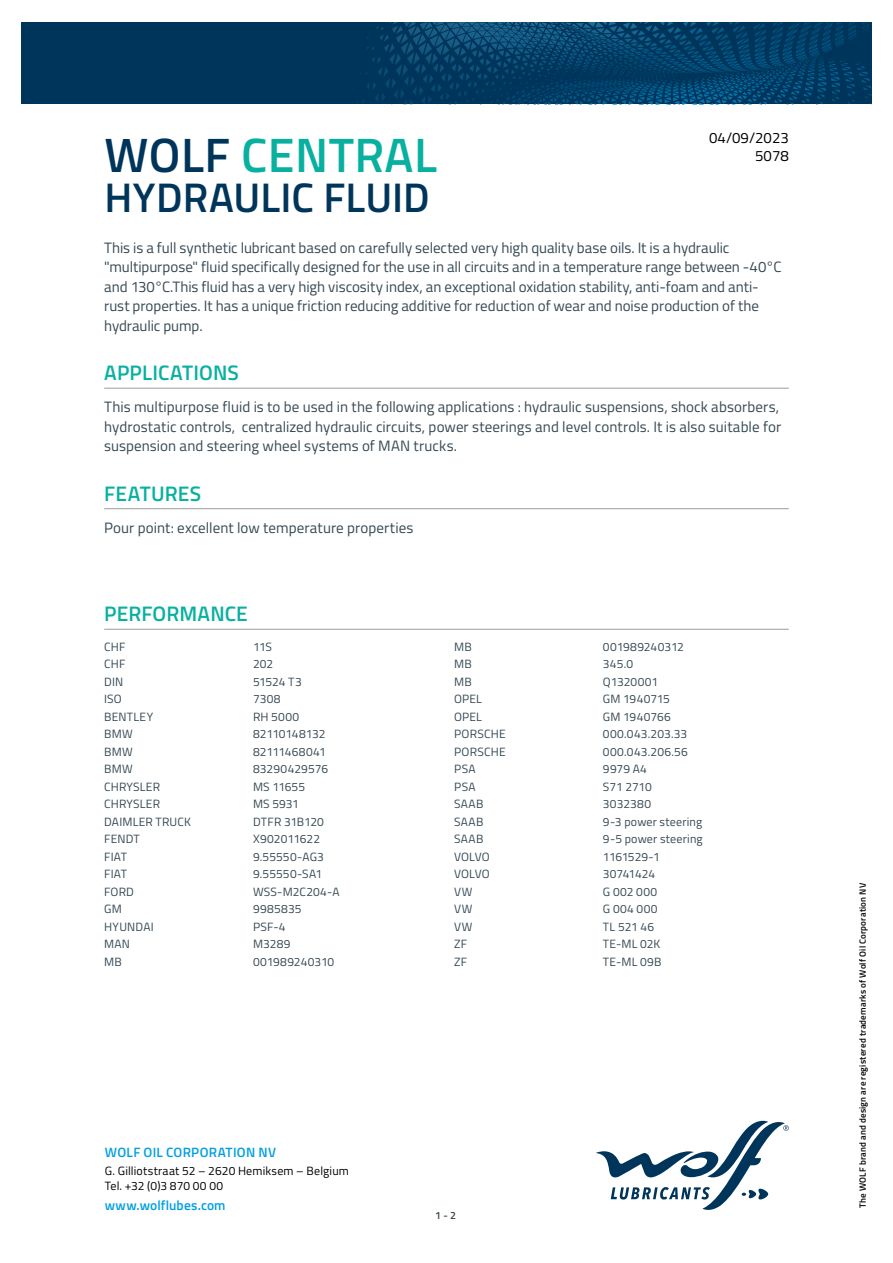
<style>
.page{position:relative;width:893px;height:1263px;background:#fff}
.page>*{position:absolute;margin:0;border:0;box-sizing:border-box;transform-origin:0 0}
.t1{font:600 48.3px "Titillium";letter-spacing:.01em;color:#08b0a0}
.t2{font:600 41.4px "Titillium";color:#00355b}
.t3{font:600 21px "Titillium";letter-spacing:.005em;color:#08b0a0}
.t4{font:15px/19.5px "Titillium";color:#364953}
.t5{font:15px/18px "Titillium";color:#000;text-align:right}
.t6{font:600 13.5px "Titillium";letter-spacing:.015em;color:#009fe3}
.t7{font:12px "Titillium";letter-spacing:.01em;color:#364953}
.t8{font:12px/14.4px "Titillium";letter-spacing:.015em;color:#000}
.t9{font:12px "Titillium";letter-spacing:.03em;color:#364953}
.t10{font:12px "Titillium";letter-spacing:-.01em;color:#364953}
.t11{font:12px "Titillium";letter-spacing:-.03em;color:#364953}
.t12{font:600 10.5px "Titillium";color:#364953}
.t13{font:600 9px "Titillium";letter-spacing:.025em;color:#000}
.s1{color:#00355b}
</style>
<div class="page">
<svg style="left:596px;top:1121px;width:193px;height:89px"></svg>
<svg style="left:21px;top:22px;width:851px;height:82px;background:#013b62"></svg>
<hr style="left:104px;top:388px;width:685px;height:1px;background:#9d9d9c">
<hr style="left:104px;top:508px;width:685px;height:1px;background:#9d9d9c">
<hr style="left:104px;top:629px;width:685px;height:1px;background:#9d9d9c">
<p class="t5" style="left:709px;top:128px;width:81px">04/09/2023<br>5078</p>
<h1 class="t1" style="left:104px;top:118px;width:334px"><span class="s1">WOLF</span> CENTRAL</h1>
<h2 class="t2" style="left:104px;top:166px;width:327px">HYDRAULIC FLUID</h2>
<p class="t4" style="left:104px;top:237px;width:679px">This is a full synthetic lubricant based on carefully selected very high quality base oils. It is a hydraulic "multipurpose" fluid specifically designed for the use in all circuits and in a temperature range between -40°C and 130°C.This fluid has a very high viscosity index, an exceptional oxidation stability, anti-foam and anti&shy;rust properties. It has a unique friction reducing additive for reduction of wear and noise production of the hydraulic pump.</p>
<h3 class="t3" style="left:104px;top:357px;width:136px">APPLICATIONS</h3>
<p class="t4" style="left:104px;top:397px;width:679px">This multipurpose fluid is to be used in the following applications : hydraulic suspensions, shock absorbers, hydrostatic controls, centralized hydraulic circuits, power steerings and level controls. It is also suitable for suspension and steering wheel systems of MAN trucks.</p>
<h3 class="t3" style="left:104px;top:477px;width:98px">FEATURES</h3>
<p class="t4" style="left:104px;top:517px;width:311px">Pour point: excellent low temperature properties</p>
<h3 class="t3" style="left:104px;top:598px;width:145px">PERFORMANCE</h3>
<p class="t7" style="left:104px;top:638px;width:23px">CHF</p>
<p class="t7" style="left:253px;top:638px;width:20px">11S</p>
<p class="t7" style="left:104px;top:655px;width:23px">CHF</p>
<p class="t7" style="left:253px;top:655px;width:22px">202</p>
<p class="t7" style="left:104px;top:673px;width:21px">DIN</p>
<p class="t7" style="left:253px;top:673px;width:50px">51524 T3</p>
<p class="t7" style="left:104px;top:690px;width:19px">ISO</p>
<p class="t7" style="left:253px;top:690px;width:29px">7308</p>
<p class="t7" style="left:104px;top:708px;width:51px">BENTLEY</p>
<p class="t7" style="left:253px;top:708px;width:48px">RH 5000</p>
<p class="t7" style="left:104px;top:725px;width:30px">BMW</p>
<p class="t10" style="left:253px;top:725px;width:74px">82110148132</p>
<p class="t7" style="left:104px;top:743px;width:30px">BMW</p>
<p class="t7" style="left:253px;top:743px;width:74px">82111468041</p>
<p class="t7" style="left:104px;top:760px;width:30px">BMW</p>
<p class="t7" style="left:253px;top:760px;width:77px">83290429576</p>
<p class="t7" style="left:104px;top:778px;width:57px">CHRYSLER</p>
<p class="t7" style="left:253px;top:778px;width:54px">MS 11655</p>
<p class="t7" style="left:104px;top:795px;width:57px">CHRYSLER</p>
<p class="t7" style="left:253px;top:795px;width:48px">MS 5931</p>
<p class="t7" style="left:104px;top:813px;width:88px">DAIMLER TRUCK</p>
<p class="t7" style="left:253px;top:813px;width:72px">DTFR 31B120</p>
<p class="t7" style="left:104px;top:830px;width:37px">FENDT</p>
<p class="t7" style="left:253px;top:830px;width:69px">X902011622</p>
<p class="t7" style="left:104px;top:848px;width:24px">FIAT</p>
<p class="t7" style="left:253px;top:848px;width:72px">9.55550-AG3</p>
<p class="t7" style="left:104px;top:865px;width:24px">FIAT</p>
<p class="t7" style="left:253px;top:865px;width:71px">9.55550-SA1</p>
<p class="t7" style="left:104px;top:883px;width:31px">FORD</p>
<p class="t7" style="left:253px;top:883px;width:88px">WSS-M2C204-A</p>
<p class="t7" style="left:104px;top:900px;width:19px">GM</p>
<p class="t7" style="left:253px;top:900px;width:50px">9985835</p>
<p class="t7" style="left:104px;top:918px;width:51px">HYUNDAI</p>
<p class="t7" style="left:253px;top:918px;width:34px">PSF-4</p>
<p class="t7" style="left:104px;top:935px;width:27px">MAN</p>
<p class="t7" style="left:253px;top:935px;width:39px">M3289</p>
<p class="t7" style="left:104px;top:953px;width:19px">MB</p>
<p class="t7" style="left:253px;top:953px;width:83px">001989240310</p>
<p class="t6" style="left:105px;top:1142px;width:173px">WOLF OIL CORPORATION NV</p>
<p class="t8" style="left:105px;top:1163px;width:246px">G. Gilliotstraat 52 – 2620 Hemiksem – Belgium<br>Tel. +32 (0)3 870 00 00</p>
<p class="t6" style="left:105px;top:1195px;width:122px">www.wolflubes.com</p>
<p class="t7" style="left:454px;top:638px;width:19px">MB</p>
<p class="t7" style="left:603px;top:638px;width:82px">001989240312</p>
<p class="t7" style="left:454px;top:655px;width:19px">MB</p>
<p class="t7" style="left:603px;top:655px;width:32px">345.0</p>
<p class="t7" style="left:454px;top:673px;width:19px">MB</p>
<p class="t7" style="left:603px;top:673px;width:57px">Q1320001</p>
<p class="t7" style="left:454px;top:690px;width:29px">OPEL</p>
<p class="t7" style="left:603px;top:690px;width:68px">GM 1940715</p>
<p class="t7" style="left:454px;top:708px;width:29px">OPEL</p>
<p class="t7" style="left:603px;top:708px;width:69px">GM 1940766</p>
<p class="t7" style="left:454px;top:725px;width:53px">PORSCHE</p>
<p class="t7" style="left:603px;top:725px;width:86px">000.043.203.33</p>
<p class="t7" style="left:454px;top:743px;width:53px">PORSCHE</p>
<p class="t9" style="left:603px;top:743px;width:86px">000.043.206.56</p>
<p class="t7" style="left:454px;top:760px;width:23px">PSA</p>
<p class="t7" style="left:603px;top:760px;width:45px">9979 A4</p>
<p class="t7" style="left:454px;top:778px;width:23px">PSA</p>
<p class="t7" style="left:603px;top:778px;width:50px">S71 2710</p>
<p class="t7" style="left:454px;top:795px;width:31px">SAAB</p>
<p class="t7" style="left:603px;top:795px;width:50px">3032380</p>
<p class="t7" style="left:454px;top:813px;width:31px">SAAB</p>
<p class="t7" style="left:603px;top:813px;width:101px">9-3 power steering</p>
<p class="t7" style="left:454px;top:830px;width:31px">SAAB</p>
<p class="t7" style="left:603px;top:830px;width:101px">9-5 power steering</p>
<p class="t7" style="left:454px;top:848px;width:37px">VOLVO</p>
<p class="t11" style="left:603px;top:848px;width:58px">1161529-1</p>
<p class="t7" style="left:454px;top:865px;width:37px">VOLVO</p>
<p class="t7" style="left:603px;top:865px;width:54px">30741424</p>
<p class="t7" style="left:454px;top:883px;width:20px">VW</p>
<p class="t7" style="left:603px;top:883px;width:56px">G 002 000</p>
<p class="t7" style="left:454px;top:900px;width:20px">VW</p>
<p class="t7" style="left:603px;top:900px;width:56px">G 004 000</p>
<p class="t7" style="left:454px;top:918px;width:20px">VW</p>
<p class="t7" style="left:603px;top:918px;width:53px">TL 521 46</p>
<p class="t7" style="left:454px;top:935px;width:14px">ZF</p>
<p class="t7" style="left:603px;top:935px;width:59px">TE-ML 02K</p>
<p class="t7" style="left:454px;top:953px;width:14px">ZF</p>
<p class="t7" style="left:603px;top:953px;width:60px">TE-ML 09B</p>
<p class="t12" style="left:435px;top:1207px;width:22px">1 - 2</p>
<p class="t13" style="left:856px;top:1208px;width:326px;rotate:-90deg">The WOLF brand and design are registered trademarks of Wolf Oil Corporation NV</p>
</div>
